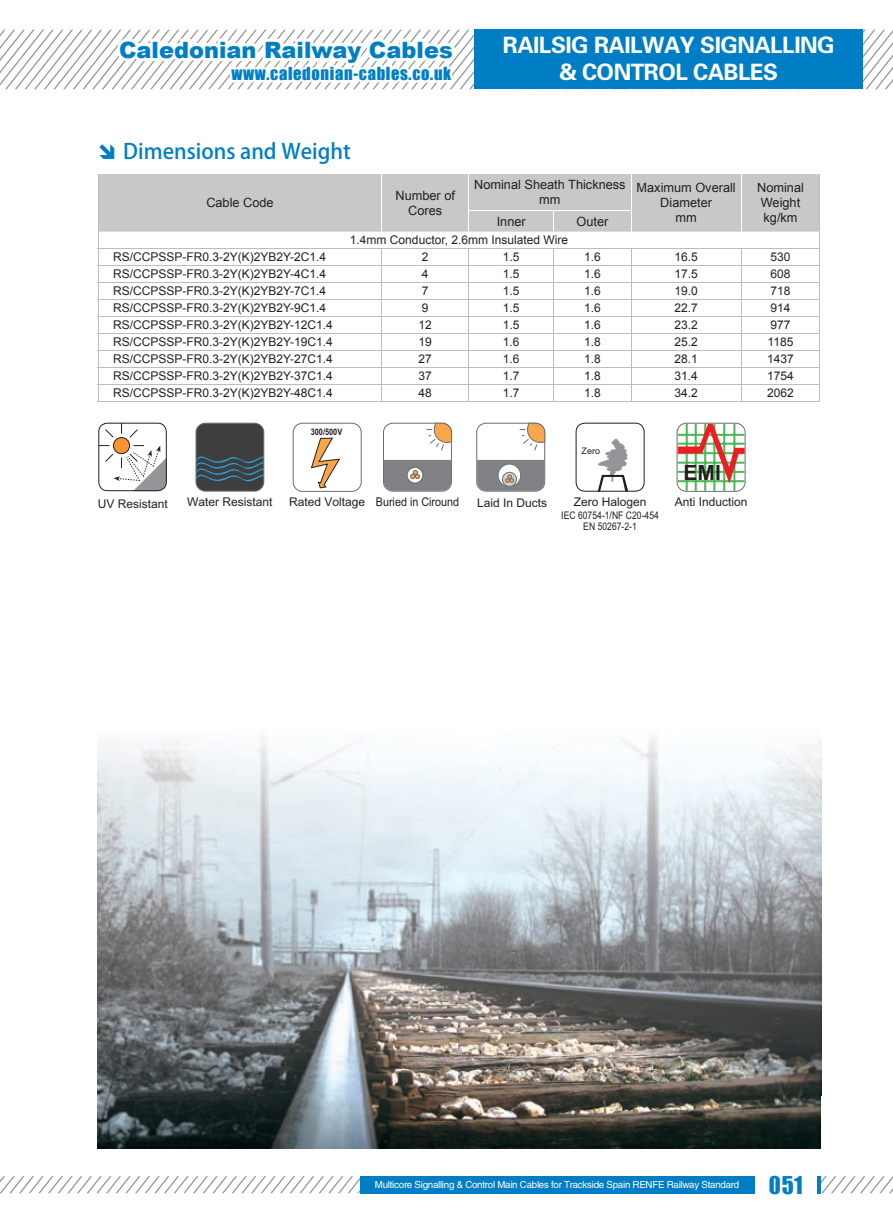
<style>
.page{position:relative;width:893px;height:1212px;background:#fff}
.page>*{position:absolute;margin:0;border:0;box-sizing:border-box;transform-origin:0 0}
.t1{font:22.5px/27px "FZDHTK GBK1 0";letter-spacing:-.02em;color:#fff;text-align:center}
.t2{font:900 22.5px "Arial";color:#007ec5}
.t3{font:22.5px "Impact";color:#007ec5}
.t4{font:21px "Adobe Heiti Std";color:#007ec5}
.t5{font:700 21px "Arial";color:#231f20}
.t6{font:16.5px "Impact";letter-spacing:.04em;color:#007ec5}
.t7{font:12.75px/15px "Arial";color:#231f20;text-align:center}
.t8{font:12px "Arial";color:#231f20}
.t9{font:12px "Arial";color:#231f20;scale:.9 1}
.t10{font:10.5px/10.6px "Arial Narrow";color:#231f20;text-align:center}
.t11{font:9.75px "FZHTK GBK1 0";letter-spacing:-.025em;color:#fff}
.t12{font:700 9px "Arial Narrow";color:#231f20}
.t13{font:9px "Arial";color:#231f20}
</style>
<div class="page">
<svg style="left:0;top:1176px;width:893px;height:17px"></svg>
<div style="left:752px;top:1169px;width:69px;height:30px;background:#fff"></div>
<hr style="left:818px;top:1176px;width:3px;height:17px;background:#007ec5">
<hr style="left:751px;top:1176px;width:3px;height:17px;background:#007ec5">
<svg style="left:0;top:30px;width:893px;height:59px"></svg>
<div style="left:360px;top:1176px;width:391px;height:17px;background:#007ec5"></div>
<div style="left:475px;top:30px;width:388px;height:59px;background:#007ec5"></div>
<svg style="left:98px;top:174px;width:722px;height:227px"></svg>
<hr style="left:98px;top:401px;width:284px;height:1px;background:#bcbdc0">
<hr style="left:382px;top:401px;width:87px;height:1px;background:#bcbdc0">
<hr style="left:469px;top:401px;width:85px;height:1px;background:#bcbdc0">
<hr style="left:554px;top:401px;width:77px;height:1px;background:#bcbdc0">
<hr style="left:631px;top:401px;width:110px;height:1px;background:#bcbdc0">
<hr style="left:741px;top:401px;width:79px;height:1px;background:#bcbdc0">
<svg style="left:98px;top:423px;width:69px;height:68px"></svg>
<div style="left:196px;top:423px;width:68px;height:68px;background:#3e3e3f;border-radius:9px"></div>
<div style="left:196px;top:423px;width:68px;height:69px;border:1px solid #6c6d70;border-radius:9px"></div>
<svg style="left:196px;top:452px;width:68px;height:31px"></svg>
<div style="left:293px;top:423px;width:69px;height:69px;border:1px solid #6c6d70;border-radius:9px"></div>
<svg style="left:310px;top:437px;width:30px;height:52px"></svg>
<div style="left:383px;top:423px;width:69px;height:69px;border:1px solid #6c6d70;border-radius:9px"></div>
<svg style="left:425px;top:423px;width:27px;height:29px"></svg>
<svg style="left:384px;top:460px;width:67px;height:31px"></svg>
<div style="left:476px;top:423px;width:69px;height:69px;border:1px solid #6c6d70;border-radius:9px"></div>
<svg style="left:519px;top:423px;width:27px;height:29px"></svg>
<svg style="left:477px;top:460px;width:67px;height:31px"></svg>
<div style="left:576px;top:423px;width:69px;height:69px;border:1px solid #231f20;border-radius:9px"></div>
<svg style="left:598px;top:439px;width:31px;height:52px"></svg>
<div style="left:676px;top:423px;width:70px;height:69px;border:1px solid #6c6d70;border-radius:9px"></div>
<hr style="left:686px;top:424px;width:2px;height:67px;background:#49b857">
<hr style="left:695px;top:424px;width:2px;height:67px;background:#49b857">
<hr style="left:704px;top:424px;width:2px;height:67px;background:#49b857">
<hr style="left:713px;top:424px;width:2px;height:67px;background:#49b857">
<hr style="left:723px;top:424px;width:2px;height:67px;background:#49b857">
<hr style="left:733px;top:424px;width:2px;height:67px;background:#49b857">
<hr style="left:677px;top:443px;width:68px;height:2px;background:#49b857">
<hr style="left:677px;top:452px;width:68px;height:2px;background:#49b857">
<hr style="left:677px;top:462px;width:68px;height:2px;background:#49b857">
<hr style="left:677px;top:471px;width:68px;height:2px;background:#49b857">
<hr style="left:677px;top:480px;width:68px;height:2px;background:#49b857">
<svg style="left:678px;top:424px;width:67px;height:59px"></svg>
<img style="left:98px;top:736px;width:723px;height:412px">
<svg style="left:100px;top:32px;width:360px;height:58px"></svg>
<h1 class="t2" style="left:119px;top:33px;width:335px">Caledonian Railway Cables</h1>
<h3 class="t6" style="left:231px;top:61px;width:221px">www.caledonian-cables.co.uk</h3>
<h1 class="t1" style="left:503px;top:33px;width:333px">RAILSIG RAILWAY SIGNALLING &amp; CONTROL CABLES</h1>
<h2 class="t4" style="left:123px;top:138px;width:229px">Dimensions and Weight</h2>
<p class="t7" style="left:206px;top:196px;width:69px">Cable Code</p>
<p class="t7" style="left:396px;top:188px;width:61px">Number of<br>Cores</p>
<p class="t7" style="left:474px;top:177px;width:153px">Nominal Sheath Thickness mm</p>
<p class="t7" style="left:637px;top:181px;width:101px">Maximum Overall<br>Diameter<br>mm</p>
<p class="t7" style="left:757px;top:181px;width:48px;text-align:left">Nominal<br>Weight</p>
<p class="t7" style="left:497px;top:214px;width:31px">Inner</p>
<p class="t7" style="left:576px;top:214px;width:33px">Outer</p>
<p class="t7" style="left:763px;top:211px;width:36px">kg/km</p>
<p class="t8" style="left:350px;top:232px;width:220px">1.4mm Conductor, 2.6mm Insulated Wire</p>
<p class="t8" style="left:113px;top:249px;width:214px">RS/CCPSSP-FR0.3-2Y(K)2YB2Y-2C1.4</p>
<p class="t8" style="left:422px;top:249px;width:8px">2</p>
<p class="t8" style="left:503px;top:249px;width:18px">1.5</p>
<p class="t8" style="left:584px;top:249px;width:18px">1.6</p>
<p class="t8" style="left:674px;top:249px;width:25px">16.5</p>
<p class="t8" style="left:770px;top:249px;width:22px">530</p>
<p class="t8" style="left:113px;top:266px;width:214px">RS/CCPSSP-FR0.3-2Y(K)2YB2Y-4C1.4</p>
<p class="t8" style="left:422px;top:266px;width:8px">4</p>
<p class="t8" style="left:503px;top:266px;width:18px">1.5</p>
<p class="t8" style="left:584px;top:266px;width:18px">1.6</p>
<p class="t8" style="left:674px;top:266px;width:25px">17.5</p>
<p class="t8" style="left:770px;top:266px;width:22px">608</p>
<p class="t8" style="left:113px;top:283px;width:214px">RS/CCPSSP-FR0.3-2Y(K)2YB2Y-7C1.4</p>
<p class="t8" style="left:422px;top:283px;width:8px">7</p>
<p class="t8" style="left:503px;top:283px;width:18px">1.5</p>
<p class="t8" style="left:584px;top:283px;width:18px">1.6</p>
<p class="t8" style="left:674px;top:283px;width:25px">19.0</p>
<p class="t8" style="left:770px;top:283px;width:22px">718</p>
<p class="t8" style="left:113px;top:300px;width:214px">RS/CCPSSP-FR0.3-2Y(K)2YB2Y-9C1.4</p>
<p class="t8" style="left:422px;top:300px;width:8px">9</p>
<p class="t8" style="left:503px;top:300px;width:18px">1.5</p>
<p class="t8" style="left:584px;top:300px;width:18px">1.6</p>
<p class="t8" style="left:674px;top:300px;width:25px">22.7</p>
<p class="t8" style="left:770px;top:300px;width:22px">914</p>
<p class="t8" style="left:113px;top:317px;width:221px">RS/CCPSSP-FR0.3-2Y(K)2YB2Y-12C1.4</p>
<p class="t8" style="left:419px;top:317px;width:15px">12</p>
<p class="t8" style="left:503px;top:317px;width:18px">1.5</p>
<p class="t8" style="left:584px;top:317px;width:18px">1.6</p>
<p class="t8" style="left:674px;top:317px;width:25px">23.2</p>
<p class="t8" style="left:770px;top:317px;width:22px">977</p>
<p class="t8" style="left:113px;top:334px;width:221px">RS/CCPSSP-FR0.3-2Y(K)2YB2Y-19C1.4</p>
<p class="t8" style="left:419px;top:334px;width:15px">19</p>
<p class="t8" style="left:503px;top:334px;width:18px">1.6</p>
<p class="t8" style="left:584px;top:334px;width:18px">1.8</p>
<p class="t8" style="left:674px;top:334px;width:25px">25.2</p>
<p class="t8" style="left:768px;top:334px;width:27px">1185</p>
<p class="t8" style="left:113px;top:351px;width:221px">RS/CCPSSP-FR0.3-2Y(K)2YB2Y-27C1.4</p>
<p class="t8" style="left:419px;top:351px;width:15px">27</p>
<p class="t8" style="left:503px;top:351px;width:18px">1.6</p>
<p class="t8" style="left:584px;top:351px;width:18px">1.8</p>
<p class="t8" style="left:674px;top:351px;width:25px">28.1</p>
<p class="t8" style="left:767px;top:351px;width:28px">1437</p>
<p class="t8" style="left:113px;top:368px;width:221px">RS/CCPSSP-FR0.3-2Y(K)2YB2Y-37C1.4</p>
<p class="t8" style="left:419px;top:368px;width:15px">37</p>
<p class="t8" style="left:503px;top:368px;width:18px">1.7</p>
<p class="t8" style="left:584px;top:368px;width:18px">1.8</p>
<p class="t8" style="left:674px;top:368px;width:25px">31.4</p>
<p class="t8" style="left:767px;top:368px;width:28px">1754</p>
<p class="t8" style="left:113px;top:385px;width:221px">RS/CCPSSP-FR0.3-2Y(K)2YB2Y-48C1.4</p>
<p class="t8" style="left:419px;top:385px;width:15px">48</p>
<p class="t8" style="left:503px;top:385px;width:18px">1.7</p>
<p class="t8" style="left:584px;top:385px;width:18px">1.8</p>
<p class="t8" style="left:674px;top:385px;width:25px">34.2</p>
<p class="t8" style="left:767px;top:385px;width:28px">2062</p>
<p class="t12" style="left:311px;top:425px;width:33px">300/500V</p>
<p class="t13" style="left:581px;top:445px;width:20px">Zero</p>
<p class="t8" style="left:98px;top:496px;width:72px">UV Resistant</p>
<p class="t8" style="left:187px;top:494px;width:87px">Water Resistant</p>
<p class="t8" style="left:289px;top:494px;width:78px">Rated Voltage</p>
<p class="t9" style="left:376px;top:494px;width:94px">Buried in Ciround</p>
<p class="t8" style="left:477px;top:495px;width:72px">Laid In Ducts</p>
<p class="t8" style="left:574px;top:493px;width:74px">Zero Halogen</p>
<p class="t10" style="left:561px;top:510px;width:99px">IEC 60754-1/NF C20-454<br>EN 50267-2-1</p>
<h2 class="t5" style="left:684px;top:459px;width:39px">EMI</h2>
<p class="t8" style="left:675px;top:494px;width:74px">Anti Induction</p>
<p class="t11" style="left:375px;top:1179px;width:366px">Multicore Signalling &amp; Control Main Cables for Trackside Spain RENFE Railway Standard</p>
<h1 class="t3" style="left:769px;top:1167px;width:35px">051</h1>
</div>
